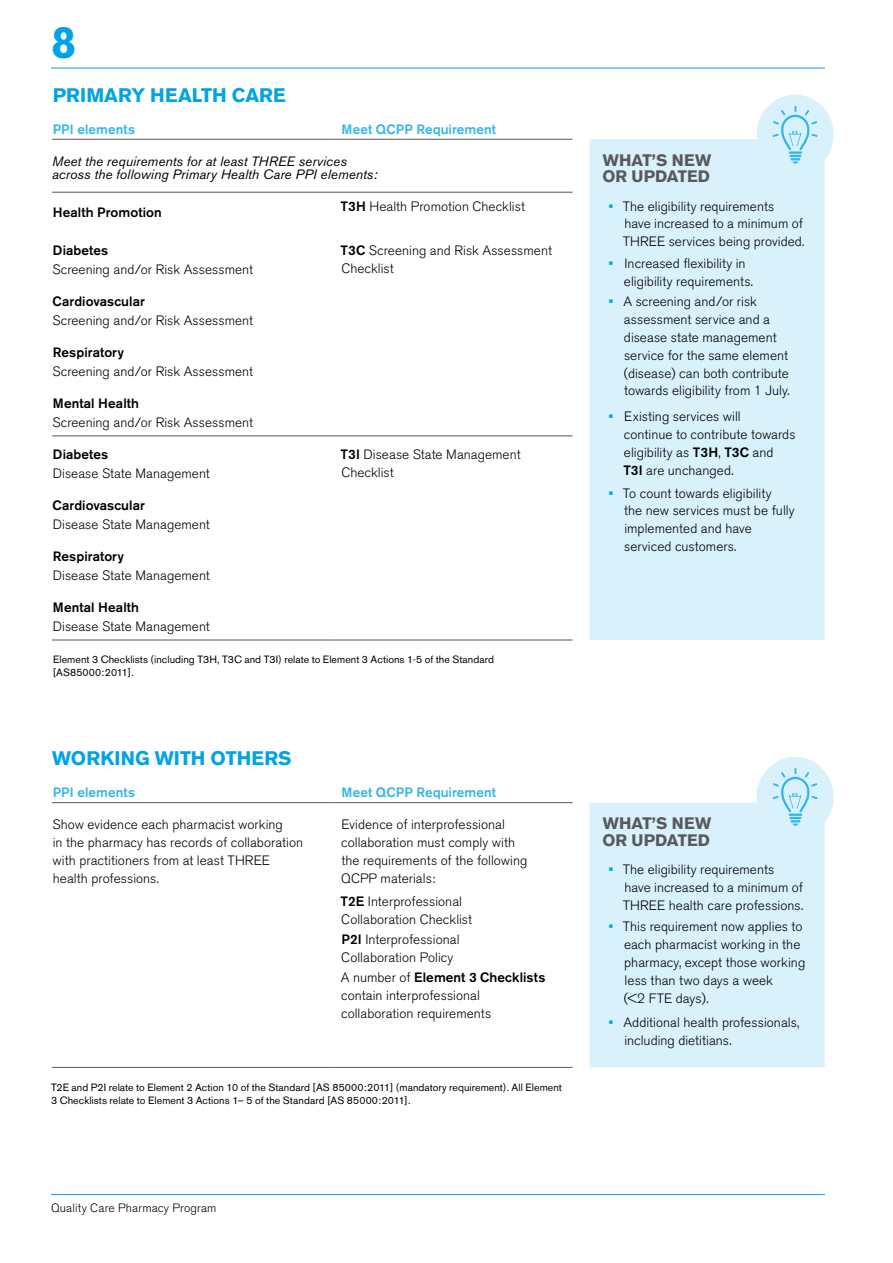
<style>
.page{position:relative;width:893px;height:1263px;background:#fff}
.page>*{position:absolute;margin:0;border:0;box-sizing:border-box;transform-origin:0 0}
.t1{font:700 45px "Akzidenz Grotesk BE";color:#00a4e4}
.t2{font:700 19.5px "Akzidenz Grotesk BE";letter-spacing:.005em;color:#00a4e4}
.t3{font:700 16.5px "Akzidenz Grotesk BE";color:#58595b}
.t4{font:300 13.5px/17.9px "Akzidenz Grotesk BE";letter-spacing:.005em;color:#000}
.t5{font:500 13.5px "Akzidenz Grotesk BE";letter-spacing:.005em;color:#000}
.t6{font:italic 13.5px/13.5px "Akzidenz Grotesk BE";letter-spacing:.005em;color:#000}
.t7{font:500 13.5px "Akzidenz Grotesk BE";letter-spacing:.01em;color:#33b6e9}
.t8{font:300 12px "Akzidenz Grotesk BE";letter-spacing:.02em;color:#000}
.t9{font:10.5px/12.8px "Akzidenz Grotesk BE";letter-spacing:.005em;color:#000}
.s1{font-weight:500}
.s2{font-family:"Gulim";font-weight:400;color:#00a4e4}
</style>
<div class="page">
<hr style="left:51px;top:1194px;width:774px;height:1px;background:#00a4e4">
<hr style="left:51px;top:68px;width:774px;height:1px;background:#00a4e4">
<div style="left:590px;top:164px;width:235px;height:476px;background:#d9f1fb"></div>
<hr style="left:52px;top:192px;width:283px;height:1px;background:#58595b">
<hr style="left:335px;top:192px;width:238px;height:1px;background:#58595b">
<hr style="left:52px;top:640px;width:283px;height:1px;background:#58595b">
<hr style="left:335px;top:640px;width:238px;height:1px;background:#58595b">
<hr style="left:52px;top:139px;width:283px;height:1px;background:#58595b">
<hr style="left:335px;top:139px;width:238px;height:1px;background:#58595b">
<hr style="left:52px;top:435px;width:283px;height:1px;background:#58595b">
<hr style="left:335px;top:435px;width:238px;height:1px;background:#58595b">
<div style="left:590px;top:826px;width:235px;height:241px;background:#d9f1fb"></div>
<hr style="left:52px;top:802px;width:283px;height:1px;background:#58595b">
<hr style="left:335px;top:802px;width:238px;height:1px;background:#58595b">
<hr style="left:52px;top:1067px;width:283px;height:1px;background:#58595b">
<hr style="left:335px;top:1067px;width:238px;height:1px;background:#58595b">
<div style="left:756px;top:95px;width:78px;height:80px;background:#d9f1fb;border-radius:50%"></div>
<svg style="left:589px;top:106px;width:236px;height:58px"></svg>
<div style="left:756px;top:757px;width:78px;height:80px;background:#d9f1fb;border-radius:50%"></div>
<svg style="left:589px;top:768px;width:236px;height:58px"></svg>
<h1 class="t1" style="left:51px;top:16px;width:27px">8</h1>
<h2 class="t2" style="left:53px;top:84px;width:235px">PRIMARY HEALTH CARE</h2>
<p class="t7" style="left:53px;top:121px;width:84px">PPI elements</p>
<p class="t7" style="left:342px;top:121px;width:156px">Meet QCPP Requirement</p>
<p class="t6" style="left:52px;top:154px;width:327px">Meet the requirements for at least THREE services across the following Primary Health Care PPI elements:</p>
<p class="t3" style="left:603px;top:151px;width:28px">WHAT</p>
<p class="t3" style="left:652px;top:151px;width:34px">’S NEW</p>
<p class="t3" style="left:602px;top:167px;width:42px">OR UPDATED</p>
<p class="t4" style="left:341px;top:197px;width:186px"><span class="s1">T3H</span> Health Promotion Checklist</p>
<p class="t4" style="left:623px;top:197px;width:183px;text-indent:-14px"><span class="s2">▪</span> The eligibility requirements<br>have increased to a minimum of<br>THREE services being provided.</p>
<p class="t4" style="left:624px;top:255px;width:131px;text-indent:-16px"><span class="s2">▪</span> Increased flexibility in eligibility requirements.</p>
<p class="t4" style="left:624px;top:293px;width:168px;text-indent:-15px"><span class="s2">▪</span> A screening and/or risk assessment service and a disease state management service for the same element (disease) can both contribute towards eligibility from 1 July.</p>
<p class="t4" style="left:623px;top:408px;width:174px;text-indent:-15px"><span class="s2">▪</span> Existing services will<br>continue to contribute towards eligibility as <span class="s1">T3H</span>, <span class="s1">T3C</span> and<br><span class="s1">T3I</span> are unchanged.</p>
<p class="t4" style="left:624px;top:484px;width:172px;text-indent:-16px"><span class="s2">▪</span> To count towards eligibility<br>the new services must be fully implemented and have serviced customers.</p>
<p class="t5" style="left:53px;top:204px;width:110px">Health Promotion</p>
<p class="t4" style="left:341px;top:242px;width:213px"><span class="s1">T3C</span> Screening and Risk Assessment<br>Checklist</p>
<p class="t5" style="left:53px;top:242px;width:57px">Diabetes</p>
<p class="t4" style="left:52px;top:261px;width:202px">Screening and/or Risk Assessment</p>
<p class="t5" style="left:53px;top:293px;width:94px">Cardiovascular</p>
<p class="t4" style="left:52px;top:312px;width:202px">Screening and/or Risk Assessment</p>
<p class="t5" style="left:53px;top:344px;width:73px">Respiratory</p>
<p class="t4" style="left:52px;top:363px;width:202px">Screening and/or Risk Assessment</p>
<p class="t5" style="left:53px;top:395px;width:88px">Mental Health</p>
<p class="t4" style="left:52px;top:414px;width:202px">Screening and/or Risk Assessment</p>
<p class="t5" style="left:53px;top:446px;width:57px">Diabetes</p>
<p class="t4" style="left:53px;top:465px;width:159px">Disease State Management</p>
<p class="t4" style="left:341px;top:446px;width:181px"><span class="s1">T3I</span> Disease State Management<br>Checklist</p>
<p class="t5" style="left:53px;top:497px;width:94px">Cardiovascular</p>
<p class="t4" style="left:53px;top:516px;width:159px">Disease State Management</p>
<p class="t5" style="left:53px;top:548px;width:73px">Respiratory</p>
<p class="t4" style="left:53px;top:567px;width:159px">Disease State Management</p>
<p class="t5" style="left:53px;top:599px;width:88px">Mental Health</p>
<p class="t4" style="left:53px;top:618px;width:159px">Disease State Management</p>
<p class="t9" style="left:53px;top:653px;width:443px">Element 3 Checklists (including T3H, T3C and T3I) relate to Element 3 Actions 1-5 of the Standard [AS85000:2011].</p>
<h2 class="t2" style="left:52px;top:747px;width:75px">WOR KING</h2>
<h2 class="t2" style="left:155px;top:747px;width:14px">WITH</h2>
<h2 class="t2" style="left:211px;top:747px;width:15px">OTHERS</h2>
<p class="t7" style="left:53px;top:784px;width:84px">PPI elements</p>
<p class="t7" style="left:342px;top:784px;width:156px">Meet QCPP Requirement</p>
<p class="t4" style="left:52px;top:816px;width:252px">Show evidence each pharmacist working<br>in the pharmacy has records of collaboration with practitioners from at least THREE health professions.</p>
<p class="t4" style="left:341px;top:816px;width:188px">Evidence of interprofessional collaboration must comply with the requirements of the following<br>QCPP materials:</p>
<p class="t4" style="left:341px;top:892px;width:133px"><span class="s1">T2E</span> Interprofessional<br>Collaboration Checklist</p>
<p class="t4" style="left:341px;top:931px;width:120px"><span class="s1">P2I</span> Interprofessional<br>Collaboration Policy</p>
<p class="t4" style="left:341px;top:969px;width:206px">A number of <span class="s1">Element 3 Checklists </span>contain interprofessional collaboration requirements</p>
<p class="t9" style="left:51px;top:1081px;width:512px">T2E and P2I relate to Element 2 Action 10 of the Standard [AS 85000:2011] (mandatory requirement). All Element<br>3 Checklists relate to Element 3 Actions 1– 5 of the Standard [AS 85000:2011].</p>
<p class="t8" style="left:51px;top:1201px;width:167px">Quality Care Pharmacy Program</p>
<p class="t3" style="left:603px;top:814px;width:28px">WHAT</p>
<p class="t3" style="left:652px;top:814px;width:34px">’S NEW</p>
<p class="t3" style="left:602px;top:830px;width:42px">OR UPDATED</p>
<p class="t4" style="left:623px;top:860px;width:182px;text-indent:-14px"><span class="s2">▪</span> The eligibility requirements have increased to a minimum of<br>THREE health care professions.</p>
<p class="t4" style="left:624px;top:918px;width:183px;text-indent:-15px"><span class="s2">▪</span> This requirement now applies to each pharmacist working in the pharmacy, except those working less than two days a week<br>(&lt;2 FTE days).</p>
<p class="t4" style="left:624px;top:1014px;width:177px;text-indent:-16px"><span class="s2">▪</span> Additional health professionals, including dietitians.</p>
</div>
